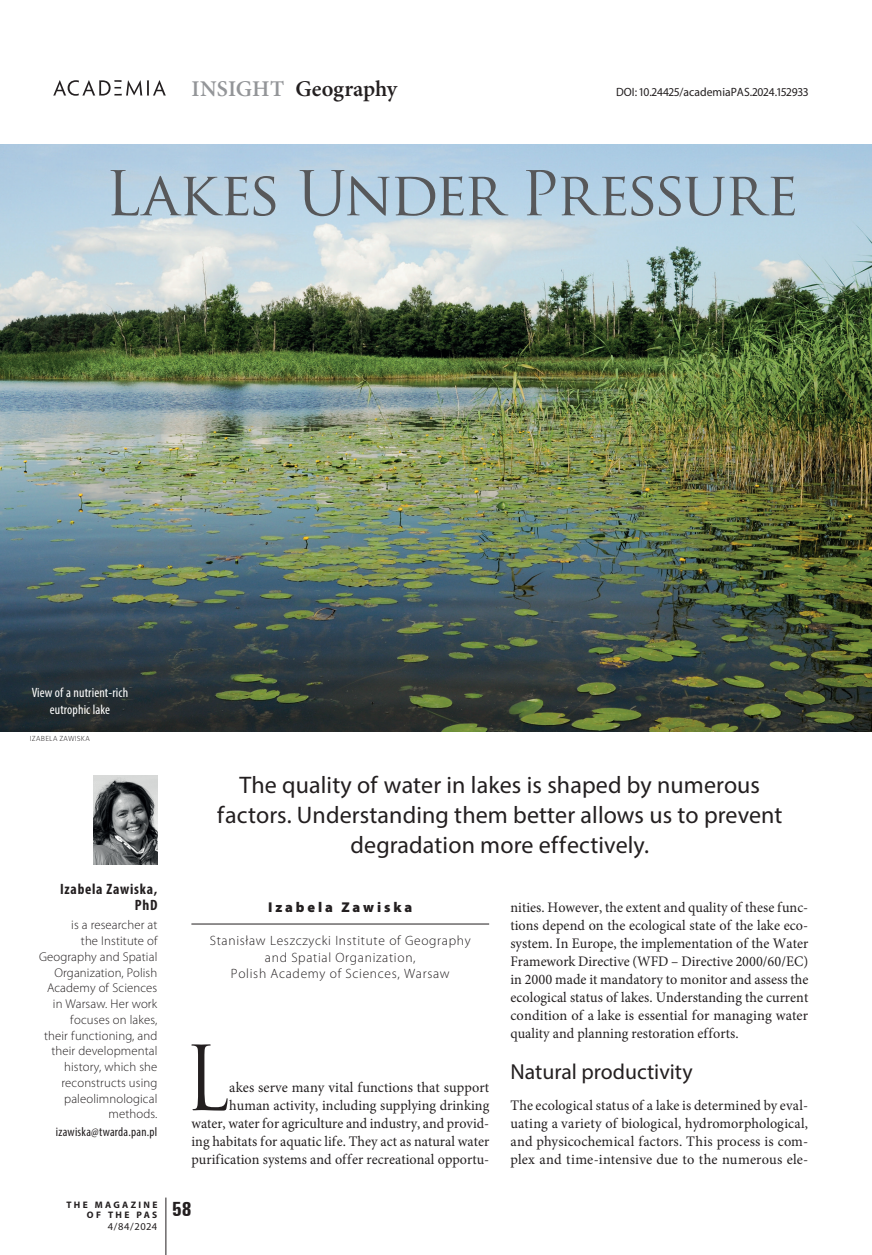
<style>
.page{position:relative;width:872px;height:1255px;background:#fff}
.page>*{position:absolute;margin:0;border:0;box-sizing:border-box;transform-origin:0 0}
.t1{font:87.15px "Trajan Pro";color:#231f20;scale:.87 1}
.t2{font:60px "Trajan Pro";letter-spacing:-.05em;color:#57585a}
.t3{font:24px/30px "Myriad Pro";letter-spacing:.005em;color:#231f20;text-align:center}
.t4{font:600 22.5px "Minion Pro";color:#231f20}
.t5{font:21.75px "Myriad Pro";color:#231f20}
.t6{font:700 condensed 21px "Unitus TEE";color:#231f20}
.t7{font:700 condensed 15px/16.5px "Myriad Pro";letter-spacing:.05em;color:#231f20;text-align:right}
.t8{font:14.55px/18px "Minion Pro";letter-spacing:.005em;color:#231f20;text-align:justify}
.t9{font:900 14.25px "Myriad Pro";letter-spacing:.2em;color:#231f20}
.t10{font:300 13.5px/16.5px "Myriad Pro";letter-spacing:.05em;color:#231f20;text-align:center}
.t11{font:condensed 13.5px/16.5px "Myriad Pro";letter-spacing:.01em;color:#fff;text-align:center}
.t12{font:300 12.75px/15.8px "Myriad Pro";letter-spacing:.01em;color:#231f20;text-align:right}
.t13{font:condensed 12.75px "Myriad Pro";letter-spacing:.02em;color:#231f20}
.t14{font:12px "Myriad Pro";letter-spacing:.005em;color:#231f20}
.t15{font:10.5px "Myriad Pro";color:#231f20}
.t16{font:700 9.45px/10.5px "Myriad Pro";letter-spacing:.245em;color:#231f20;text-align:right}
.t17{font:7.5px "Naomi Sans EFN Thin";letter-spacing:.03em;color:#231f20}
.s1{color:#939598}
</style>
<div class="page">
<hr style="left:166px;top:1197px;width:1px;height:57px;background:#231f20">
<img style="left:0;top:145px;width:872px;height:586px">
<hr style="left:191px;top:923px;width:298px;height:1px;background:#231f20">
<img style="left:94px;top:775px;width:63px;height:89px">
<svg style="left:53px;top:80px;width:113px;height:16px"></svg>
<h3 class="t4" style="left:191px;top:73px;width:207px"><span class="s1">INSIGHT</span> Geography</h3>
<p class="t14" style="left:616px;top:84px;width:194px">DOI: 10.24425/academiaPAS.2024.152933</p>
<h2 class="t2" style="left:105px;top:155px;width:695px">Lakes Under Pressure</h2>
<p class="t11" style="left:32px;top:684px;width:98px">View of a nutrient-rich eutrophic lake</p>
<p class="t17" style="left:30px;top:734px;width:62px">IZABELA ZAWISKA</p>
<p class="t7" style="left:60px;top:880px;width:99px">Izabela Zawiska,<br>PhD</p>
<p class="t12" style="left:39px;top:917px;width:120px">is a researcher at<br>the Institute of<br>Geography and Spatial<br>Organization, Polish<br>Academy of Sciences in Warsaw. Her work focuses on lakes,<br>their functioning, and their developmental history, which she reconstructs using paleolimnological methods.</p>
<p class="t13" style="left:56px;top:1124px;width:103px">izawiska@twarda.pan.pl</p>
<p class="t16" style="left:67px;top:1198px;width:92px">THE MAGAZINE<br>OF THE PAS</p>
<p class="t15" style="left:108px;top:1220px;width:51px">4/84/2024</p>
<h3 class="t3" style="left:217px;top:769px;width:567px">The quality of water in lakes is shaped by numerous factors. Understanding them better allows us to prevent degradation more effectively.</h3>
<p class="t9" style="left:268px;top:897px;width:145px">Izabela Zawiska</p>
<p class="t10" style="left:210px;top:932px;width:262px">Stanisław Leszczycki Institute of Geography and Spatial Organization,<br>Polish Academy of Sciences, Warsaw</p>
<h1 class="t1" style="left:184px;top:1022px;width:53px">L</h1>
<p class="t8" style="left:191px;top:1078px;width:299px;text-align:right">akes serve many vital functions that support human activity, including supplying drinking water, water for agriculture and industry, and provid&shy;ing habitats for aquatic life. They act as natural water purification systems and offer recreational opportu-</p>
<h3 class="t6" style="left:172px;top:1196px;width:21px">58</h3>
<p class="t8" style="left:510px;top:898px;width:299px">nities. However, the extent and quality of these func&shy;tions depend on the ecological state of the lake eco&shy;system. In Europe, the implementation of the Water Framework Directive (WFD – Directive 2000/60/EC) in 2000 made it mandatory to monitor and assess the ecological status of lakes. Understanding the current condition of a lake is essential for managing water quality and planning restoration efforts.</p>
<h3 class="t5" style="left:510px;top:1058px;width:184px">Natural productivity</h3>
<p class="t8" style="left:510px;top:1096px;width:299px">The ecological status of a lake is determined by eval&shy;uating a variety of biological, hydromorphological, and physicochemical factors. This process is com&shy;plex and time-intensive due to the numerous ele-</p>
</div>
